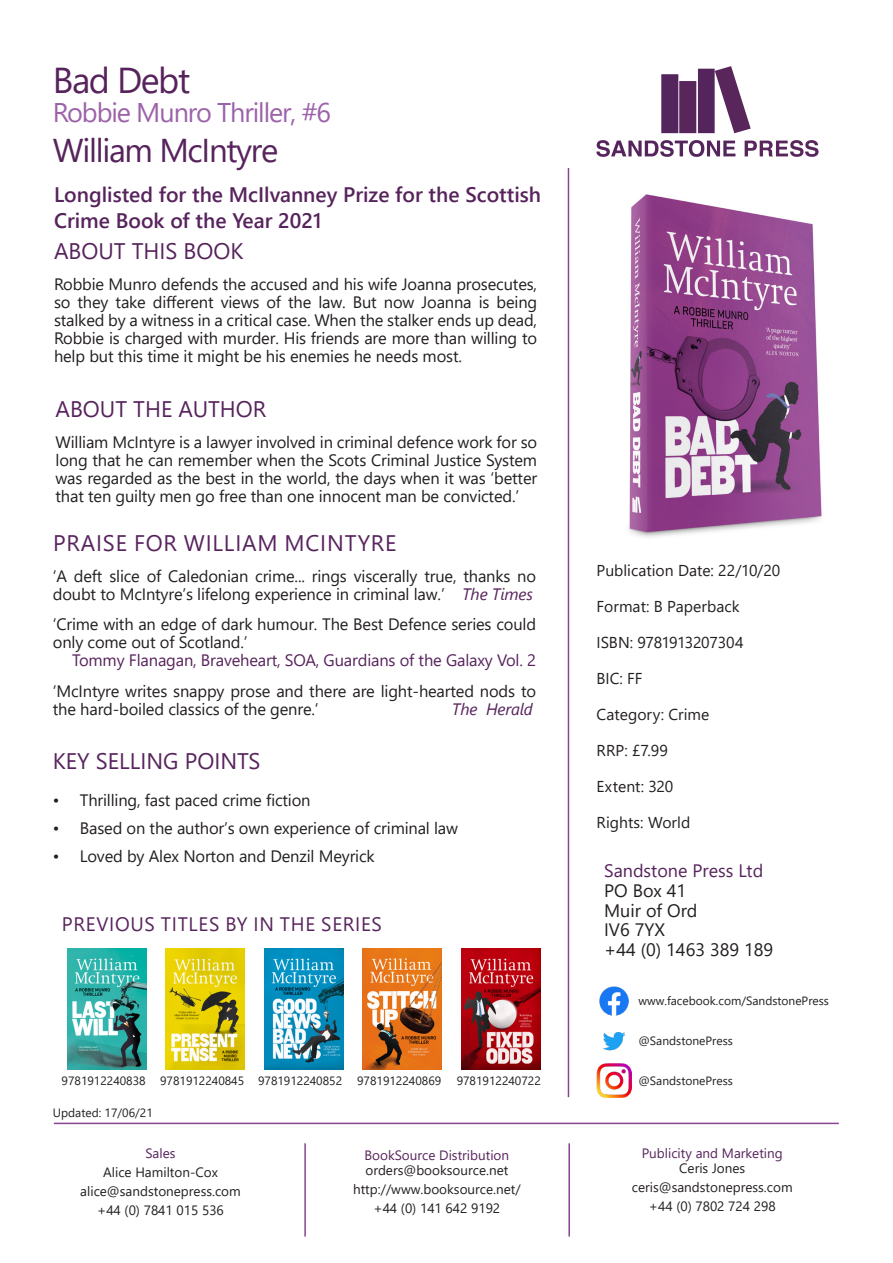
<style>
.page{position:relative;width:893px;height:1263px;background:#fff}
.page>*{position:absolute;margin:0;border:0;box-sizing:border-box;transform-origin:0 0}
.heading_2{font:36px "Segoe UI";letter-spacing:-.04em;color:#57235c}
.heading_2-2{font:33px "Segoe UI";letter-spacing:-.04em;color:#57235c}
.heading_2-3{font:27px "Segoe UI";letter-spacing:-.04em;color:#9c62a9}
.author_para{font:22.5px "Segoe UI";color:#57235c}
.author_para-2{font:22.5px "Segoe UI";letter-spacing:.035em;color:#57235c}
.t1{font:600 21px/25.2px "Segoe UI";color:#57235c}
.t2{font:19.5px "Segoe UI";letter-spacing:.035em;color:#57235c}
.main_text{font:18px "Segoe UI";color:#231f20}
.main_text-2{font:18px "Segoe UI";color:#57235c}
.author_para-3{font:16.5px/18px "Segoe UI";letter-spacing:-.01em;color:#231f20}
.author_para-4{font:16.5px "Segoe UI";letter-spacing:-.01em;color:#57235c}
.author_para-5{font:italic 16.5px "Segoe UI";letter-spacing:-.01em;color:#57235c}
.main_text-3{font:15.75px "Segoe UI";color:#231f20}
.main_text-4{font:13.5px "Segoe UI";color:#231f20}
.main_text-5{font:13.5px "Segoe UI";color:#57235c}
.t3{font:12px "Segoe UI";color:#231f20}
.s1{font-style:italic;color:#57235c}
</style>
<div class="page">
<hr style="left:51px;top:1262px;width:785px;height:1px;background:#00718c">
<hr style="left:568px;top:168px;width:1px;height:929px;background:#8a4393">
<hr style="left:304px;top:1143px;width:2px;height:93px;background:#8a4393">
<img style="left:629px;top:194px;width:193px;height:343px">
<hr style="left:568px;top:1143px;width:2px;height:93px;background:#8a4393">
<svg style="left:596px;top:66px;width:223px;height:91px"></svg>
<hr style="left:54px;top:1123px;width:785px;height:1px;background:#8a4393">
<img style="left:67px;top:949px;width:79px;height:121px">
<img style="left:166px;top:948px;width:79px;height:121px">
<img style="left:264px;top:948px;width:79px;height:121px">
<img style="left:363px;top:948px;width:79px;height:121px">
<img style="left:461px;top:948px;width:79px;height:121px">
<img style="left:600px;top:986px;width:28px;height:29px">
<img style="left:603px;top:1032px;width:23px;height:19px">
<img style="left:597px;top:1063px;width:34px;height:34px">
<p class="heading_2" style="left:53px;top:46px;width:139px">Bad Debt</p>
<p class="heading_2-3" style="left:53px;top:87px;width:280px">Robbie Munro Thriller, #6</p>
<p class="heading_2-2" style="left:53px;top:119px;width:227px">William McIntyre</p>
<p class="t1" style="left:54px;top:181px;width:489px">Longlisted for the McIlvanney Prize for the Scottish<br>Crime Book of the Year 2021</p>
<p class="author_para" style="left:54px;top:230px;width:191px">ABOUT THIS BOOK</p>
<p class="author_para-3" style="left:54px;top:273px;width:485px;text-align:justify">Robbie Munro defends the accused and his wife Joanna prosecutes, so they take different views of the law. But now Joanna is being stalked by a witness in a critical case. When the stalker ends up dead, Robbie is charged with murder. His friends are more than willing to help but this time it might be his enemies he needs most.</p>
<p class="author_para" style="left:56px;top:388px;width:212px">ABOUT THE AUTHOR</p>
<p class="author_para-3" style="left:56px;top:431px;width:483px;text-align:justify">William McIntyre is a lawyer involved in criminal defence work for so long that he can remember when the Scots Criminal Justice System was regarded as the best in the world, the days when it was ‘better that ten guilty men go free than one innocent man be convicted.’</p>
<p class="author_para-2" style="left:53px;top:522px;width:345px">PRAISE FOR WILLIAM MCINTYRE</p>
<p class="author_para-3" style="left:53px;top:565px;width:485px">‘A deft slice of Caledonian crime... rings viscerally true, thanks no doubt to McIntyre’s lifelong experience in criminal law.’ <span class="s1">The Times</span></p>
<p class="author_para-3" style="left:53px;top:614px;width:485px">‘Crime with an edge of dark humour. The Best Defence series could only come out of Scotland.’</p>
<p class="author_para-4" style="left:72px;top:645px;width:465px">Tommy Flanagan, Braveheart, SOA, Guardians of the Galaxy Vol. 2</p>
<p class="author_para-3" style="left:53px;top:681px;width:485px">‘McIntyre writes snappy prose and there are light-hearted nods to the hard-boiled classics of the genre.’</p>
<p class="author_para-5" style="left:452px;top:694px;width:82px">The Herald</p>
<p class="author_para" style="left:53px;top:740px;width:209px">KEY SELLING POINTS</p>
<p class="author_para-3" style="left:53px;top:789px;width:259px">• Thrilling, fast paced crime fiction</p>
<p class="author_para-3" style="left:53px;top:818px;width:407px">• Based on the author’s own experience of criminal law</p>
<p class="author_para-3" style="left:53px;top:846px;width:323px">• Loved by Alex Norton and Denzil Meyrick</p>
<p class="t2" style="left:62px;top:906px;width:322px">PREVIOUS TITLES BY IN THE SERIES</p>
<p class="t3" style="left:62px;top:1070px;width:86px">9781912240838</p>
<p class="t3" style="left:160px;top:1070px;width:86px">9781912240845</p>
<p class="t3" style="left:258px;top:1070px;width:86px">9781912240852</p>
<p class="t3" style="left:357px;top:1070px;width:86px">9781912240869</p>
<p class="t3" style="left:457px;top:1070px;width:86px">9781912240722</p>
<p class="t3" style="left:53px;top:1101px;width:101px">Updated: 17/06/21</p>
<p class="main_text-5" style="left:145px;top:1140px;width:32px">Sales</p>
<p class="main_text-4" style="left:103px;top:1160px;width:116px">Alice Hamilton-Cox</p>
<p class="main_text-4" style="left:80px;top:1179px;width:162px">alice@sandstonepress.com</p>
<p class="main_text-4" style="left:97px;top:1198px;width:128px">+44 (0) 7841 015 536</p>
<p class="main_text-5" style="left:364px;top:1143px;width:146px">BookSource Distribution</p>
<p class="main_text-4" style="left:365px;top:1157px;width:144px">orders@booksource.net</p>
<p class="main_text-4" style="left:353px;top:1176px;width:169px">http://www.booksource.net/</p>
<p class="main_text-4" style="left:373px;top:1196px;width:128px">+44 (0) 141 642 9192</p>
<p class="main_text-3" style="left:597px;top:556px;width:185px">Publication Date: 22/10/20</p>
<p class="main_text-3" style="left:597px;top:592px;width:145px">Format: B Paperback</p>
<p class="main_text-3" style="left:597px;top:628px;width:149px">ISBN: 9781913207304</p>
<p class="main_text-3" style="left:597px;top:664px;width:47px">BIC: FF</p>
<p class="main_text-3" style="left:597px;top:700px;width:114px">Category: Crime</p>
<p class="main_text-3" style="left:597px;top:736px;width:73px">RRP: £7.99</p>
<p class="main_text-3" style="left:597px;top:772px;width:78px">Extent: 320</p>
<p class="main_text-3" style="left:597px;top:808px;width:95px">Rights: World</p>
<p class="main_text-2" style="left:604px;top:854px;width:161px">Sandstone Press Ltd</p>
<p class="main_text" style="left:604px;top:873px;width:84px">PO Box 41</p>
<p class="main_text" style="left:604px;top:893px;width:95px">Muir of Ord</p>
<p class="main_text" style="left:604px;top:913px;width:62px">IV6 7YX</p>
<p class="main_text" style="left:604px;top:933px;width:171px">+44 (0) 1463 389 189</p>
<p class="t3" style="left:638px;top:989px;width:192px">www.facebook.com/SandstonePress</p>
<p class="t3" style="left:638px;top:1030px;width:96px">@SandstonePress</p>
<p class="t3" style="left:638px;top:1069px;width:96px">@SandstonePress</p>
<p class="main_text-5" style="left:642px;top:1140px;width:143px">Publicity and Marketing</p>
<p class="main_text-4" style="left:679px;top:1155px;width:67px">Ceris Jones</p>
<p class="main_text-4" style="left:632px;top:1174px;width:162px">ceris@sandstonepress.com</p>
<p class="main_text-4" style="left:649px;top:1193px;width:128px">+44 (0) 7802 724 298</p>
</div>
